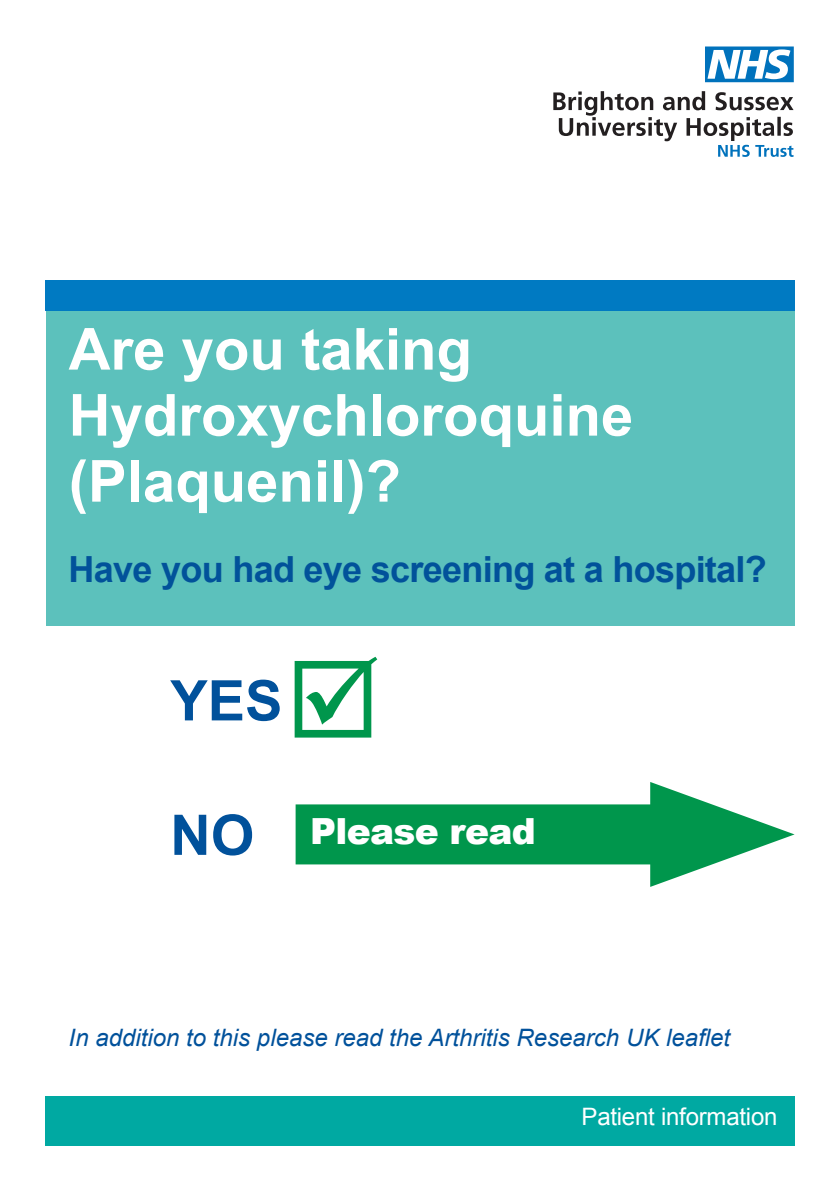
<style>
.page{position:relative;width:840px;height:1191px;background:#fff}
.page>*{position:absolute;margin:0;border:0;box-sizing:border-box;transform-origin:0 0}
.t1{font:700 58px/66px "Arial";color:#fff}
.t2{font:700 56px "Arial";color:#01519b}
.t3{font:700 36px "Arial";letter-spacing:-.02em;color:#01529a}
.t4{font:900 36px "Arial";letter-spacing:-.02em;color:#fff}
.t5{font:italic 24px "Arial";color:#01519b}
.t6{font:24px "Arial";letter-spacing:-.01em;color:#fff}
</style>
<div class="page">
<div style="left:46px;top:305px;width:747px;height:321px;background:#5cc1bc"></div>
<svg style="left:553px;top:91px;width:240px;height:66px"></svg>
<svg style="left:705px;top:46px;width:88px;height:36px"></svg>
<div style="left:45px;top:280px;width:749px;height:30px;background:#007ac2"></div>
<div style="left:45px;top:1096px;width:749px;height:49px;background:#00a9a2"></div>
<div style="left:295px;top:804px;width:403px;height:60px;background:#00964c"></div>
<svg style="left:649px;top:782px;width:145px;height:105px"></svg>
<p class="t1" style="left:69px;top:318px;width:404px">Are you taking</p>
<p class="t1" style="left:69px;top:384px;width:565px">Hydroxychloroquine (Plaquenil)?</p>
<p class="t3" style="left:69px;top:545px;width:699px">Have you had eye screening at a hospital?</p>
<p class="t2" style="left:170px;top:663px;width:114px">YES</p>
<p class="t2" style="left:170px;top:798px;width:86px">NO</p>
<p class="t4" style="left:310px;top:805px;width:227px">Please read</p>
<p class="t5" style="left:69px;top:1022px;width:662px">In addition to this please read the Arthritis Research UK leaflet</p>
<p class="t6" style="left:581px;top:1101px;width:197px">Patient information</p>
</div>
